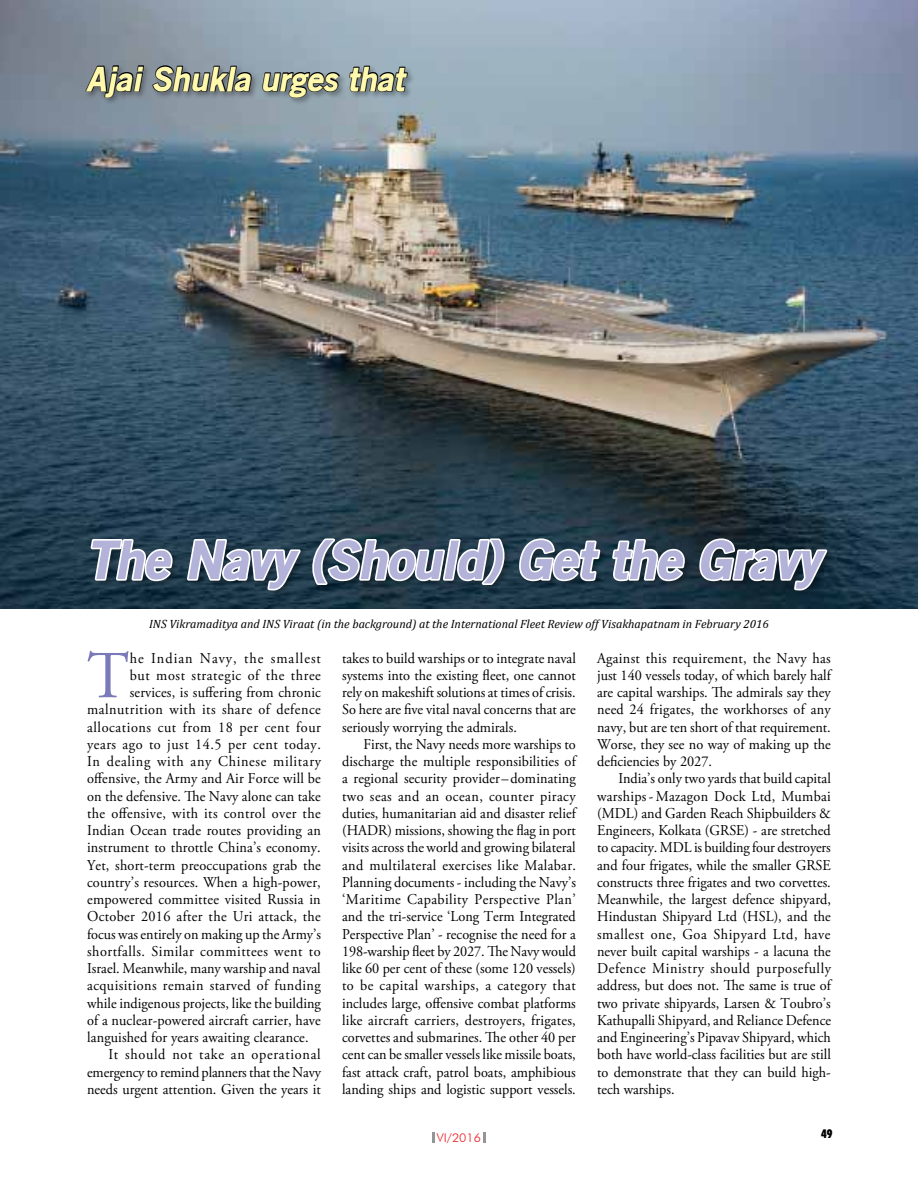
<style>
.page{position:relative;width:918px;height:1188px;background:#fff}
.page>*{position:absolute;margin:0;border:0;box-sizing:border-box;transform-origin:0 0}
.t1{font:67.05px "Adobe Garamond Pro";color:#7a79b9;scale:.95 1}
.t2{font:italic 900 51.6px "Old Sans";color:#b3b2d9}
.t3{font:italic 900 33px "Old Sans";color:#fff9ae}
.t4{font:15px/17.2px "Adobe Garamond Pro";letter-spacing:.01em;color:#000;text-align:justify;scale:.95 1}
.t5{font:15px "Adobe Garamond Pro";letter-spacing:.035em;color:#000;scale:.95 1}
.t6{font:15px "Adobe Garamond Pro";letter-spacing:.04em;color:#000;scale:.95 1}
.t7{font:15px "Adobe Garamond Pro";letter-spacing:-.01em;color:#000;scale:.95 1}
.t8{font:15px "Adobe Garamond Pro";letter-spacing:.03em;color:#000;scale:.95 1}
.t9{font:15px "Adobe Garamond Pro";letter-spacing:.045em;color:#000;scale:.95 1}
.t10{font:15px "Adobe Garamond Pro";letter-spacing:.05em;color:#000;scale:.95 1}
.t11{font:15px "Adobe Garamond Pro";letter-spacing:.07em;color:#000;scale:.95 1}
.t12{font:italic 12px "Cambria";color:#000}
.t13{font:300 12px "Futura BT";color:#ed1d24;scale:1.05 1}
.t14{font:900 condensed 12px "Futura BT";color:#000;scale:.95 1}
</style>
<div class="page">
<svg style="left:483px;top:1132px;width:3px;height:11px"></svg>
<svg style="left:432px;top:1132px;width:3px;height:11px"></svg>
<img style="left:0;top:0;width:918px;height:609px">
<div style="left:89px;top:536px;width:746px;height:61px;background:#000;opacity:.3"></div>
<svg style="left:88px;top:537px;width:87px;height:46px"></svg>
<svg style="left:185px;top:537px;width:119px;height:56px"></svg>
<svg style="left:312px;top:536px;width:193px;height:51px"></svg>
<svg style="left:517px;top:536px;width:86px;height:47px"></svg>
<svg style="left:610px;top:537px;width:77px;height:46px"></svg>
<svg style="left:697px;top:536px;width:134px;height:57px"></svg>
<div style="left:84px;top:64px;width:331px;height:42px;background:#000;opacity:.3"></div>
<svg style="left:84px;top:64px;width:61px;height:45px;background:#5f6972"></svg>
<svg style="left:151px;top:65px;width:102px;height:28px;background:#555c64"></svg>
<svg style="left:261px;top:71px;width:80px;height:33px;background:#606c73"></svg>
<svg style="left:348px;top:65px;width:61px;height:39px;background:#6d7a83"></svg>
<h3 class="t3" style="left:86px;top:58px;width:327px">Ajai Shukla urges that</h3>
<h2 class="t2" style="left:86px;top:528px;width:736px">The Navy (Should) Get the Gravy</h2>
<p class="t12" style="left:149px;top:616px;width:621px">INS Vikramaditya and INS Viraat (in the background) at the International Fleet Review off Visakhapatnam in February 2016</p>
<h1 class="t1" style="left:87px;top:636px;width:46px">T</h1>
<p class="t11" style="left:130px;top:649px;width:203px">he Indian Navy, the smallest</p>
<p class="t6" style="left:130px;top:666px;width:203px">but most strategic of the three</p>
<p class="t4" style="left:130px;top:684px;width:203px">services, is suffering from chronic</p>
<p class="t5" style="left:87px;top:701px;width:247px">malnutrition with its share of defence</p>
<p class="t6" style="left:87px;top:718px;width:248px">allocations cut from 18 per cent four</p>
<p class="t5" style="left:87px;top:735px;width:248px">years ago to just 14.5 per cent today.</p>
<p class="t9" style="left:87px;top:752px;width:248px">In dealing with any Chinese military</p>
<p class="t4" style="left:87px;top:771px;width:248px">offensive, the Army and Air Force will be</p>
<p class="t4" style="left:87px;top:788px;width:247px">on the defensive. The Navy alone can take</p>
<p class="t4" style="left:87px;top:805px;width:247px">the offensive, with its control over the</p>
<p class="t4" style="left:87px;top:822px;width:248px">Indian Ocean trade routes providing an</p>
<p class="t4" style="left:87px;top:840px;width:248px">instrument to throttle China’s economy.</p>
<p class="t4" style="left:87px;top:857px;width:248px">Yet, short-term preoccupations grab the</p>
<p class="t4" style="left:87px;top:874px;width:248px">country’s resources. When a high-power,</p>
<p class="t4" style="left:87px;top:891px;width:247px">empowered committee visited Russia in</p>
<p class="t4" style="left:87px;top:909px;width:248px">October 2016 after the Uri attack, the</p>
<p class="t4" style="left:87px;top:926px;width:248px">focus was entirely on making up the Army’s</p>
<p class="t5" style="left:87px;top:942px;width:247px">shortfalls. Similar committees went to</p>
<p class="t4" style="left:87px;top:960px;width:247px">Israel. Meanwhile, many warship and naval</p>
<p class="t8" style="left:87px;top:977px;width:248px">acquisitions remain starved of funding</p>
<p class="t4" style="left:87px;top:995px;width:248px">while indigenous projects, like the building</p>
<p class="t4" style="left:87px;top:1012px;width:248px">of a nuclear-powered aircraft carrier, have</p>
<p class="t4" style="left:87px;top:1029px;width:235px">languished for years awaiting clearance.</p>
<p class="t10" style="left:108px;top:1046px;width:225px">It should not take an operational</p>
<p class="t7" style="left:87px;top:1063px;width:248px">emergency to remind planners that the Navy</p>
<p class="t4" style="left:87px;top:1081px;width:248px">needs urgent attention. Given the years it</p>
<p class="t4" style="left:342px;top:650px;width:248px">takes to build warships or to integrate naval systems into the existing fleet, one cannot rely on makeshift solutions at times of crisis.<br>So here are five vital naval concerns that are seriously worrying the admirals.</p>
<p class="t4" style="left:342px;top:736px;width:248px;text-indent:21px">First, the Navy needs more warships to discharge the multiple responsibilities of a regional security provider– dominating two seas and an ocean, counter piracy duties, humanitarian aid and disaster relief (HADR) missions, showing the flag in port visits across the world and growing bilateral and multilateral exercises like Malabar.<br>Planning documents - including the Navy’s ‘Maritime Capability Perspective Plan’ and the tri-service ‘Long Term Integrated Perspective Plan’ - recognise the need for a 198-warship fleet by 2027. The Navy would like 60 per cent of these (some 120 vessels) to be capital warships, a category that includes large, offensive combat platforms like aircraft carriers, destroyers, frigates, corvettes and submarines. The other 40 per cent can be smaller vessels like missile boats, fast attack craft, patrol boats, amphibious landing ships and logistic support vessels.</p>
<p class="t13" style="left:437px;top:1131px;width:44px">VI/2016</p>
<p class="t4" style="left:597px;top:650px;width:248px">Against this requirement, the Navy has just 140 vessels today, of which barely half are capital warships. The admirals say they need 24 frigates, the workhorses of any navy, but are ten short of that requirement.<br>Worse, they see no way of making up the deficiencies by 2027.</p>
<p class="t4" style="left:597px;top:771px;width:248px;text-indent:21px">India’s only two yards that build capital warships - Mazagon Dock Ltd, Mumbai (MDL) and Garden Reach Shipbuilders &amp; Engineers, Kolkata (GRSE) - are stretched to capacity. MDL is building four destroyers and four frigates, while the smaller GRSE constructs three frigates and two corvettes.<br>Meanwhile, the largest defence shipyard, Hindustan Shipyard Ltd (HSL), and the smallest one, Goa Shipyard Ltd, have never built capital warships - a lacuna the Defence Ministry should purposefully address, but does not. The same is true of two private shipyards, Larsen &amp; Toubro’s Kathupalli Shipyard, and Reliance Defence and Engineering’s Pipavav Shipyard, which both have world-class facilities but are still to demonstrate that they can build high&shy;tech warships.</p>
<p class="t14" style="left:821px;top:1127px;width:13px">49</p>
</div>
